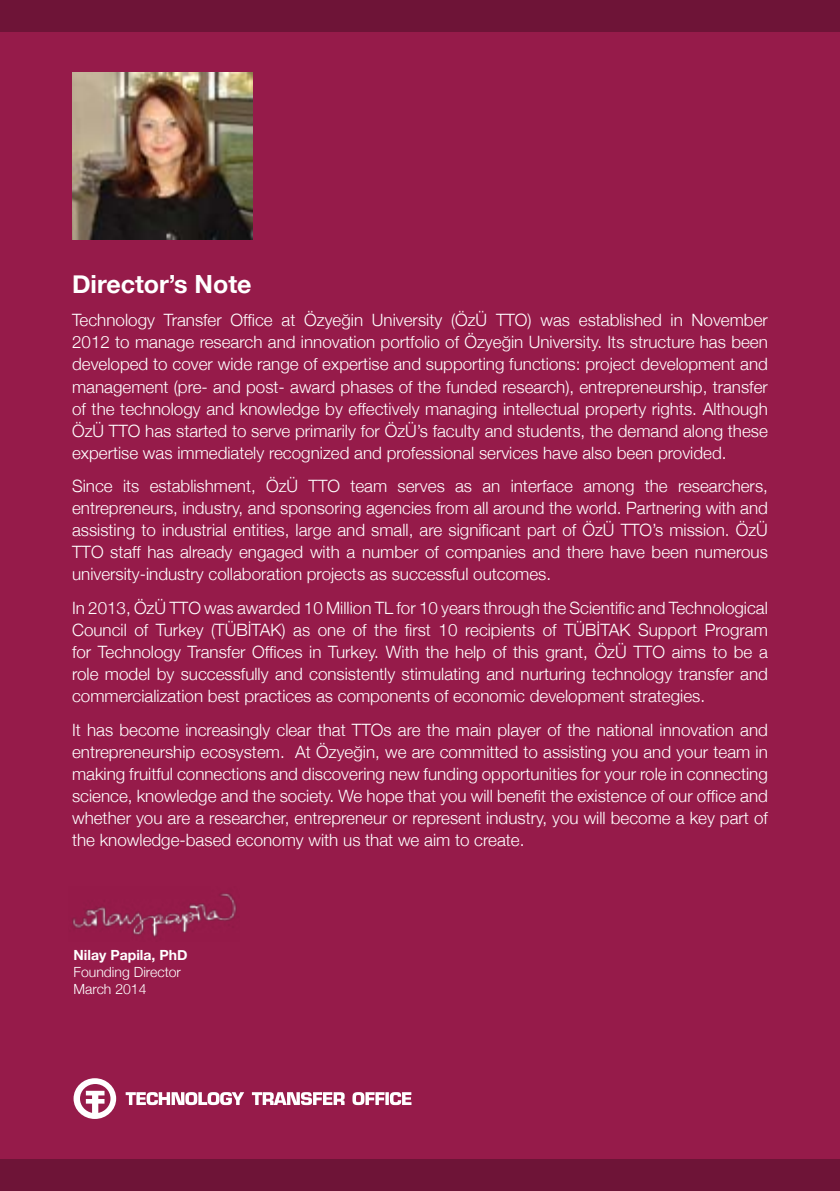
<style>
.page{position:relative;width:840px;height:1191px;background:#fff}
.page>*{position:absolute;margin:0;border:0;box-sizing:border-box;transform-origin:0 0}
.t1{font:700 25px "Helvetica Neue";color:#fff}
.t2{font:300 17px/22px "Helvetica Neue";color:#fff;text-align:justify}
.t3{font:300 14px/16.8px "Helvetica Neue";color:#fff}
.t4{font:700 14px "Helvetica Neue";color:#fff}
</style>
<div class="page">
<hr style="left:839px;top:223px;width:1px;height:34px;background:#961b4a">
<div style="left:0;top:0;width:839px;height:1191px;background:#961b4a"></div>
<img style="left:72px;top:72px;width:180px;height:168px">
<img style="left:72px;top:893px;width:165px;height:45px">
<div style="left:0;top:1159px;width:839px;height:32px;background:#6e1437"></div>
<div style="left:0;top:0;width:839px;height:32px;background:#6e1437"></div>
<hr style="left:839px;top:1159px;width:1px;height:32px;background:#961b4a">
<svg style="left:73px;top:1078px;width:43px;height:41px"></svg>
<svg style="left:352px;top:1092px;width:59px;height:13px"></svg>
<svg style="left:252px;top:1092px;width:92px;height:13px"></svg>
<svg style="left:126px;top:1092px;width:118px;height:13px"></svg>
<h1 class="t1" style="left:72px;top:264px;width:181px">Director’s Note</h1>
<p class="t2" style="left:72px;top:308px;width:697px">Technology Transfer Office at Özyeğin University (ÖzÜ TTO) was established in November 2012 to manage research and innovation portfolio of Özyeğin University. Its structure has been developed to cover wide range of expertise and supporting functions: project development and management (pre- and post- award phases of the funded research), entrepreneurship, transfer of the technology and knowledge by effectively managing intellectual property rights. Although ÖzÜ TTO has started to serve primarily for ÖzÜ’s faculty and students, the demand along these expertise was immediately recognized and professional services have also been provided.</p>
<p class="t2" style="left:72px;top:474px;width:697px">Since its establishment, ÖzÜ TTO team serves as an interface among the researchers, entrepreneurs, industry, and sponsoring agencies from all around the world. Partnering with and assisting to industrial entities, large and small, are significant part of ÖzÜ TTO’s mission. ÖzÜ TTO staff has already engaged with a number of companies and there have been numerous university-industry collaboration projects as successful outcomes.</p>
<p class="t2" style="left:72px;top:596px;width:697px">In 2013, ÖzÜ TTO was awarded 10 Million TL for 10 years through the Scientific and Technological Council of Turkey (TÜBİTAK) as one of the first 10 recipients of TÜBİTAK Support Program for Technology Transfer Offices in Turkey. With the help of this grant, ÖzÜ TTO aims to be a role model by successfully and consistently stimulating and nurturing technology transfer and commercialization best practices as components of economic development strategies.</p>
<p class="t2" style="left:72px;top:718px;width:697px">It has become increasingly clear that TTOs are the main player of the national innovation and entrepreneurship ecosystem. At Özyeğin, we are committed to assisting you and your team in making fruitful connections and discovering new funding opportunities for your role in connecting science, knowledge and the society. We hope that you will benefit the existence of our office and whether you are a researcher, entrepreneur or represent industry, you will become a key part of the knowledge-based economy with us that we aim to create.</p>
<p class="t4" style="left:73px;top:944px;width:115px">Nilay Papila, PhD</p>
<p class="t3" style="left:73px;top:963px;width:109px">Founding Director<br>March 2014</p>
</div>
